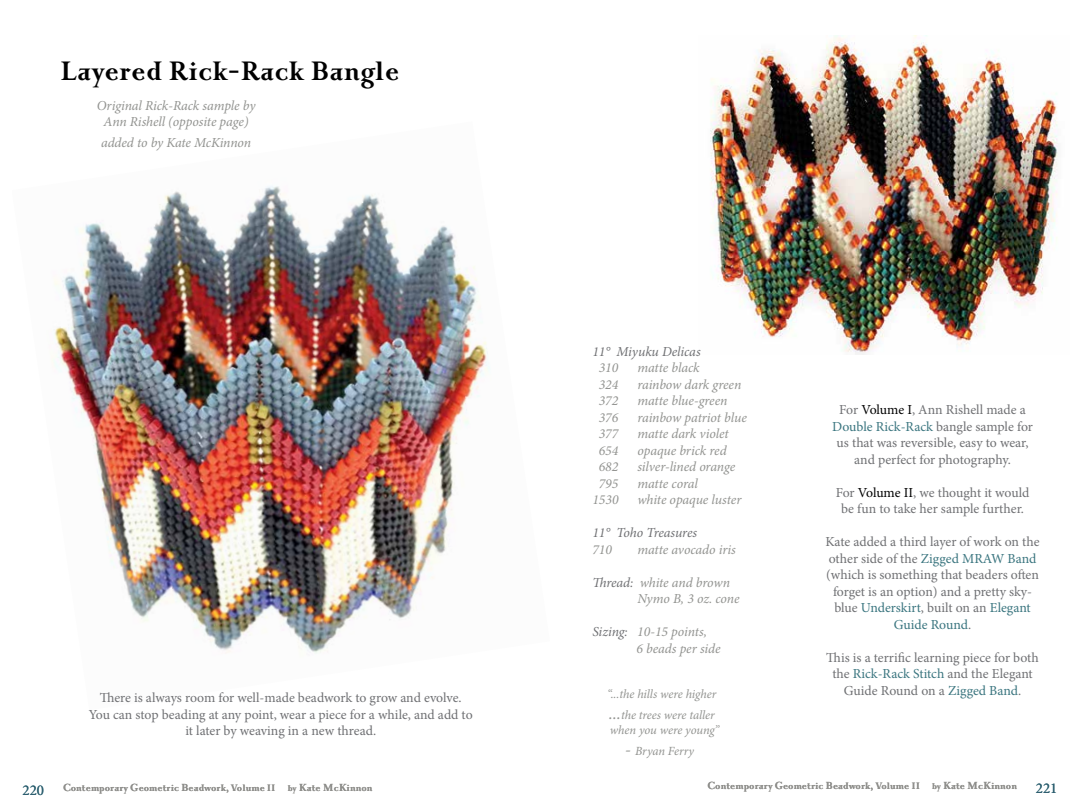
<style>
.page{position:relative;width:1080px;height:810px;background:#fff}
.page>*{position:absolute;margin:0;border:0;box-sizing:border-box;transform-origin:0 0}
.t1{font:700 32.5px "Priori Ser";color:#000}
.t2{font:15px "Minion Pro";color:#2f5e70}
.t3{font:13.75px/16.5px "Minion Pro";letter-spacing:-.005em;color:#6f7073;text-align:center}
.t4{font:italic 13.75px/16.5px "Minion Pro";letter-spacing:-.005em;color:#929390}
.t5{font:italic 13.75px "Minion Pro";letter-spacing:-.01em;color:#6f7073}
.t6{font:italic 12.5px/21px "Minion Pro";letter-spacing:-.005em;color:#929390;text-align:center}
.t7{font:700 11.25px "Priori Ser";color:#8f8f8c}
.s1{font-size:17.5px;color:#fff}
.s2{color:#6f7073}
.s3{font-size:17.5px}
.s4{color:#fff}
.s5{color:#000}
.s6{color:#3a757f}
.s7{font-size:12.5px}
.s8{font-size:10px}
</style>
<div class="page">
<img style="left:52px;top:186px;width:438px;height:467px">
<img style="left:710px;top:35px;width:348px;height:319px">
<h1 class="t1" style="left:60px;top:54px;width:341px">Layered Rick-Rack Bangle</h1>
<p class="t4" style="left:97px;top:97px;width:160px;text-align:center">Original Rick-Rack sample by<br>Ann Rishell (opposite page)</p>
<p class="t4" style="left:90px;top:135px;width:174px"><span class="s1">X</span>added to by Kate McKinnon<span class="s1">X</span></p>
<p class="t3" style="left:89px;top:690px;width:385px">There is always room for well-made beadwork to grow and evolve.<br>You can stop beading at any point, wear a piece for a while, and add to it later by weaving in a new thread.</p>
<p class="t5" style="left:592px;top:342px;width:110px">11° Miyuku Delicas</p>
<p class="t4" style="left:599px;top:360px;width:21px">310</p>
<p class="t4" style="left:637px;top:360px;width:64px">matte black</p>
<p class="t4" style="left:599px;top:376px;width:21px">324</p>
<p class="t4" style="left:637px;top:376px;width:106px">rainbow dark green</p>
<p class="t4" style="left:599px;top:393px;width:21px">372</p>
<p class="t4" style="left:637px;top:393px;width:92px">matte blue-green</p>
<p class="t4" style="left:599px;top:409px;width:21px">376</p>
<p class="t4" style="left:637px;top:409px;width:111px">rainbow patriot blue</p>
<p class="t4" style="left:599px;top:426px;width:21px">377</p>
<p class="t4" style="left:637px;top:426px;width:93px">matte dark violet</p>
<p class="t4" style="left:599px;top:442px;width:21px">654</p>
<p class="t4" style="left:637px;top:442px;width:91px">opaque brick red</p>
<p class="t4" style="left:599px;top:459px;width:21px">682</p>
<p class="t4" style="left:637px;top:459px;width:99px">silver-lined orange</p>
<p class="t4" style="left:599px;top:475px;width:21px">795</p>
<p class="t4" style="left:637px;top:475px;width:62px">matte coral</p>
<p class="t4" style="left:592px;top:492px;width:28px">1530</p>
<p class="t4" style="left:637px;top:492px;width:105px">white opaque luster</p>
<p class="t5" style="left:592px;top:524px;width:106px">11° Toho Treasures</p>
<p class="t4" style="left:592px;top:541px;width:21px">710</p>
<p class="t4" style="left:637px;top:541px;width:100px">matte avocado iris</p>
<p class="t4" style="left:637px;top:574px;width:104px;text-indent:-45px"><span class="s2">Thread:</span> white and brown<br>Nymo B, 3 oz. cone</p>
<p class="t4" style="left:636px;top:624px;width:86px;text-indent:-44px"><span class="s2">Sizing:</span> 10-15 points,<br>6 beads per side</p>
<p class="t6" style="left:597px;top:683px;width:130px">“...the hills were higher<br><span class="s1">X</span><span class="s3">...</span>the trees were taller<span class="s1">X</span></p>
<p class="t6" style="left:610px;top:719px;width:111px">when you were young”</p>
<p class="t6" style="left:625px;top:740px;width:78px"><span class="s3">-</span> Bryan Ferry<span class="s4">X</span></p>
<p class="t3" style="left:832px;top:401px;width:202px">For <span class="s5">Volume I</span>, Ann Rishell made a <span class="s6">Double Rick-Rack</span> bangle sample for us that was reversible, easy to wear, and perfect for photography.</p>
<p class="t3" style="left:836px;top:484px;width:195px">For <span class="s5">Volume II</span>, we thought it would be fun to take her sample further.</p>
<p class="t3" style="left:825px;top:533px;width:216px">Kate added a third layer of work on the other side of the <span class="s6">Zigged MRAW Band </span>(which is something that beaders often forget is an option) and a pretty sky&shy;blue <span class="s6">Underskirt</span>, built on an <span class="s6">Elegant<br>Guide Round</span>.</p>
<p class="t3" style="left:826px;top:649px;width:214px">This is a terrific learning piece for both the <span class="s6">Rick-Rack Stitch</span> and the Elegant<br>Guide Round on a <span class="s6">Zigged Band</span>.</p>
<p class="t7" style="left:63px;top:782px;width:311px"><span class="s7">C</span>ontemporary <span class="s7">G</span>eometric <span class="s7">B</span>eadwork, Volume II <span class="s8">by</span> <span class="s7">K</span>ate <span class="s7">M</span>c<span class="s7">K</span>innon</p>
<p class="t7" style="left:707px;top:780px;width:311px"><span class="s7">C</span>ontemporary <span class="s7">G</span>eometric <span class="s7">B</span>eadwork, Volume II <span class="s8">by</span> <span class="s7">K</span>ate <span class="s7">M</span>c<span class="s7">K</span>innon</p>
<p class="t2" style="left:22px;top:780px;width:23px">220</p>
<p class="t2" style="left:1036px;top:778px;width:23px">221</p>
</div>
